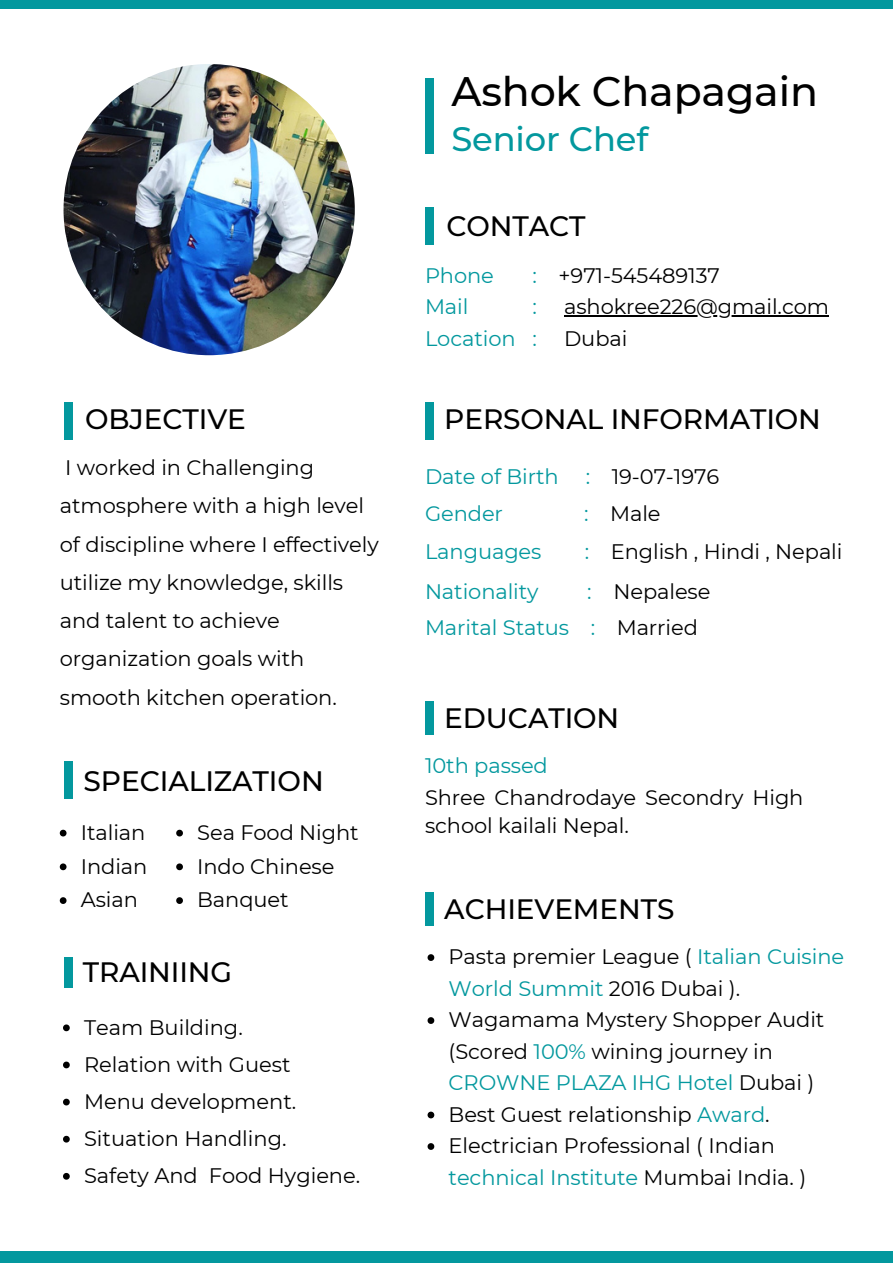
<style>
.page{position:relative;width:893px;height:1264px;background:#fff}
.page>*{position:absolute;margin:0;border:0;box-sizing:border-box;transform-origin:0 0}
.t1{font:500 41.1px "Montserrat";letter-spacing:-.005em;color:#000}
.t2{font:500 33.75px "Montserrat";letter-spacing:-.005em;color:#03989e}
.t3{font:500 28.05px "Montserrat";letter-spacing:-.005em;color:#000}
.t4{font:500 27.9px "Montserrat";letter-spacing:-.005em;color:#000}
.t5{font:21px/31.5px "Montserrat";letter-spacing:-.005em;color:#000}
.t6{font:21px/31.5px "Montserrat";letter-spacing:-.005em;color:#03989e}
.s1{color:#03989e}
.s2{color:#000}
</style>
<div class="page">
<img style="left:63px;top:64px;width:292px;height:291px;border-radius:50%">
<div style="left:425px;top:79px;width:9px;height:75px;background:#03989e"></div>
<div style="left:425px;top:402px;width:9px;height:37px;background:#03989e"></div>
<div style="left:425px;top:208px;width:9px;height:37px;background:#03989e"></div>
<div style="left:63px;top:402px;width:9px;height:37px;background:#03989e"></div>
<div style="left:425px;top:701px;width:9px;height:34px;background:#03989e"></div>
<div style="left:425px;top:892px;width:9px;height:34px;background:#03989e"></div>
<div style="left:63px;top:761px;width:9px;height:37px;background:#03989e"></div>
<div style="left:63px;top:957px;width:9px;height:30px;background:#03989e"></div>
<div style="left:0;top:0;width:892px;height:9px;background:#03989e"></div>
<svg style="left:60px;top:829px;width:6px;height:7px"></svg>
<svg style="left:60px;top:863px;width:6px;height:7px"></svg>
<svg style="left:60px;top:897px;width:6px;height:7px"></svg>
<hr style="left:564px;top:315px;width:264px;height:1px;background:#000">
<svg style="left:63px;top:1024px;width:7px;height:7px"></svg>
<svg style="left:63px;top:1061px;width:7px;height:7px"></svg>
<svg style="left:63px;top:1098px;width:7px;height:7px"></svg>
<svg style="left:63px;top:1135px;width:7px;height:7px"></svg>
<svg style="left:63px;top:1172px;width:7px;height:7px"></svg>
<svg style="left:427px;top:954px;width:7px;height:6px"></svg>
<svg style="left:427px;top:1017px;width:7px;height:6px"></svg>
<svg style="left:427px;top:1111px;width:7px;height:7px"></svg>
<svg style="left:427px;top:1143px;width:7px;height:6px"></svg>
<svg style="left:176px;top:829px;width:7px;height:7px"></svg>
<svg style="left:176px;top:863px;width:7px;height:7px"></svg>
<svg style="left:176px;top:897px;width:7px;height:7px"></svg>
<div style="left:0;top:1251px;width:892px;height:11px;background:#03989e"></div>
<h3 class="t4" style="left:85px;top:402px;width:162px">OBJECTIVE</h3>
<p class="t5" style="left:60px;top:448px;width:320px;line-height:38.2px">I worked in Challenging atmosphere with a high level of discipline where I effectively utilize my knowledge, skills and talent to achieve organization goals with smooth kitchen operation.</p>
<h3 class="t3" style="left:84px;top:763px;width:242px">SPECIALIZATION</h3>
<p class="t5" style="left:81px;top:815px;width:68px;line-height:33.8px;text-align:justify">Italian Indian Asian</p>
<p class="t5" style="left:197px;top:815px;width:163px;line-height:33.8px">Sea Food Night<br>Indo Chinese<br>Banquet</p>
<h3 class="t4" style="left:83px;top:955px;width:151px">TRAINIING</h3>
<p class="t5" style="left:84px;top:1008px;width:278px;line-height:37px">Team Building.<br>Relation with Guest<br>Menu development.<br>Situation Handling.<br>Safety And Food Hygiene.</p>
<h1 class="t1" style="left:451px;top:66px;width:368px">Ashok Chapagain</h1>
<h2 class="t2" style="left:451px;top:119px;width:198px">Senior Chef</h2>
<h3 class="t4" style="left:446px;top:209px;width:141px">CONTACT</h3>
<p class="t6" style="left:425px;top:259px;width:92px">Phone<br>Mail<br>Location</p>
<p class="t5" style="left:532px;top:259px;width:189px"><span class="s1">:</span> +971-545489137 <span class="s1">:</span></p>
<p class="t5" style="left:564px;top:291px;width:266px">ashokree226@gmail.com</p>
<p class="t6" style="left:532px;top:322px;width:6px">:</p>
<p class="t5" style="left:564px;top:322px;width:65px">Dubai</p>
<h3 class="t4" style="left:444px;top:402px;width:378px">PERSONAL INFORMATION</h3>
<p class="t6" style="left:425px;top:461px;width:135px">Date of Birth</p>
<p class="t5" style="left:585px;top:461px;width:135px"><span class="s1">:</span> 19-07-1976</p>
<p class="t6" style="left:425px;top:498px;width:79px">Gender</p>
<p class="t5" style="left:584px;top:498px;width:78px"><span class="s1">:</span> Male</p>
<p class="t6" style="left:425px;top:535px;width:118px">Languages</p>
<p class="t5" style="left:584px;top:535px;width:259px"><span class="s1">:</span> English , Hindi , Nepali</p>
<p class="t6" style="left:425px;top:575px;width:115px">Nationality</p>
<p class="t6" style="left:425px;top:573px;width:287px;line-height:36px;text-indent:162px">: <span class="s2">Nepalese<br></span>Marital Status : <span class="s2">Married</span></p>
<h3 class="t4" style="left:444px;top:700px;width:176px">EDUCATION</h3>
<p class="t6" style="left:425px;top:749px;width:124px">10th passed</p>
<p class="t5" style="left:425px;top:783px;width:380px;line-height:28px">Shree Chandrodaye Secondry High school kailali Nepal.</p>
<h3 class="t4" style="left:444px;top:892px;width:231px">ACHIEVEMENTS</h3>
<p class="t5" style="left:448px;top:941px;width:397px">Pasta premier League ( <span class="s1">Italian Cuisine<br>World Summit</span> 2016 Dubai ).<br>Wagamama Mystery Shopper Audit (Scored <span class="s1">100%</span> wining journey in<br><span class="s1">CROWNE PLAZA IHG Hotel</span> Dubai )<br>Best Guest relationship <span class="s1">Award</span>.<br>Electrician Professional ( Indian <span class="s1">technical Institute</span> Mumbai India. )</p>
</div>
